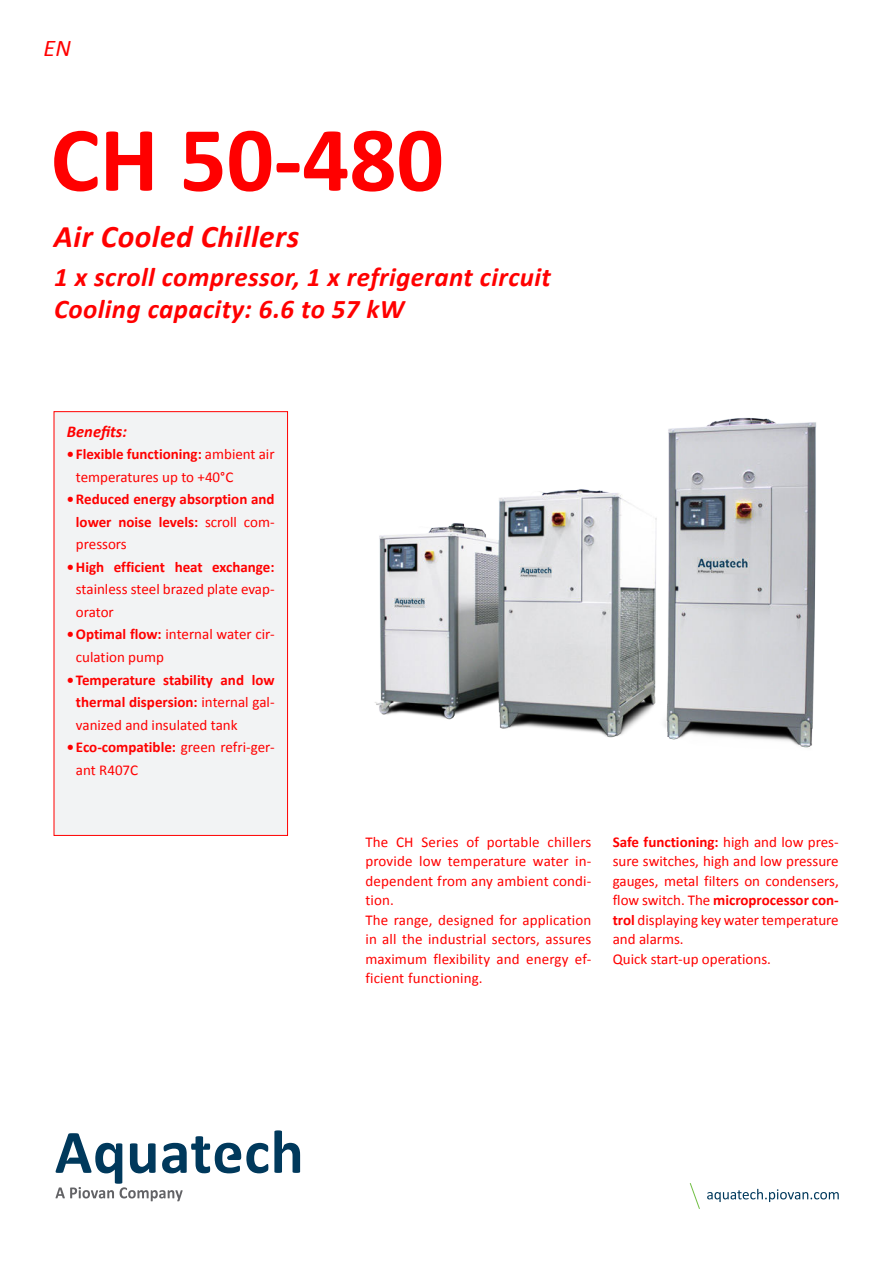
<style>
.page{position:relative;width:893px;height:1263px;background:#fff}
.page>*{position:absolute;margin:0;border:0;box-sizing:border-box;transform-origin:0 0}
.t1{font:700 93px "Calibri";color:#f00}
.t2{font:italic 700 31.5px "Calibri";letter-spacing:.015em;color:#f00}
.t3{font:italic 700 27px/31.5px "Calibri";letter-spacing:.015em;color:#f00}
.t4{font:italic 24px "Calibri";color:#f00}
.t5{font:italic 700 16.5px "Calibri";color:#f00}
.t6{font:15px/19.5px "Calibri";color:#f00}
.t7{font:700 15px/22.5px "Calibri";color:#f00;text-align:justify}
.s1{font-weight:700;font-size:14.55px}
.s2{font-weight:700}
.s3{font-size:14.55px}
.s4{font-weight:400}
</style>
<div class="page">
<svg style="left:274px;top:1130px;width:26px;height:43px"></svg>
<svg style="left:55px;top:1133px;width:213px;height:68px"></svg>
<svg style="left:689px;top:1183px;width:11px;height:26px"></svg>
<svg style="left:707px;top:1189px;width:132px;height:13px"></svg>
<img style="left:375px;top:417px;width:442px;height:331px">
<div style="left:54px;top:412px;width:234px;height:423px;background:#f2f3f4"></div>
<div style="left:54px;top:411px;width:234px;height:425px;border:1px solid #f00"></div>
<h3 class="t4" style="left:44px;top:34px;width:29px">EN</h3>
<h1 class="t1" style="left:51px;top:123px;width:395px">CH 50-480</h1>
<h2 class="t2" style="left:54px;top:218px;width:247px">Air Cooled Chillers</h2>
<h3 class="t3" style="left:54px;top:261px;width:498px">1 x scroll compressor, 1 x refrigerant circuit<br>Cooling capacity: 6.6 to 57 kW</h3>
<p class="t5" style="left:67px;top:421px;width:62px">Benefits:</p>
<p class="t6" style="left:76px;top:444px;width:200px;line-height:22.5px;text-indent:-9px"><span class="s1">•</span> <span class="s2">Flexible functioning:</span> ambient air temperatures up to +40°C</p>
<p class="t7" style="left:76px;top:489px;width:200px;text-indent:-9px"><span class="s3">•</span>Reduced energy absorption and lower noise levels: <span class="s4">scroll com&shy;pressors</span></p>
<p class="t6" style="left:76px;top:557px;width:200px;line-height:22.5px;text-align:justify;text-indent:-9px"><span class="s1">•</span><span class="s2">High efficient heat exchange: </span>stainless steel brazed plate evap&shy;orator</p>
<p class="t6" style="left:76px;top:624px;width:200px;line-height:22.5px;text-indent:-9px"><span class="s1">•</span><span class="s2">Optimal flow:</span> internal water cir&shy;culation pump</p>
<p class="t7" style="left:76px;top:669px;width:200px;text-indent:-9px"><span class="s3">•</span>Temperature stability and low thermal dispersion: <span class="s4">internal gal&shy;vanized and insulated tank</span></p>
<p class="t6" style="left:76px;top:737px;width:200px;line-height:22.5px;text-indent:-9px"><span class="s1">•</span><span class="s2">Eco-compatible:</span> green refri-ger&shy;ant R407C</p>
<p class="t6" style="left:365px;top:833px;width:228px">The CH Series of portable chillers provide low temperature water in&shy;dependent from any ambient condi&shy;tion.<br>The range, designed for application in all the industrial sectors, assures maximum flexibility and energy ef&shy;ficient functioning.</p>
<p class="t6" style="left:613px;top:833px;width:228px"><span class="s2">Safe functioning:</span> high and low pres&shy;sure switches, high and low pressure gauges, metal filters on condensers, flow switch. The <span class="s2">microprocessor con&shy;trol</span> displaying key water temperature and alarms.<br>Quick start-up operations.</p>
</div>
